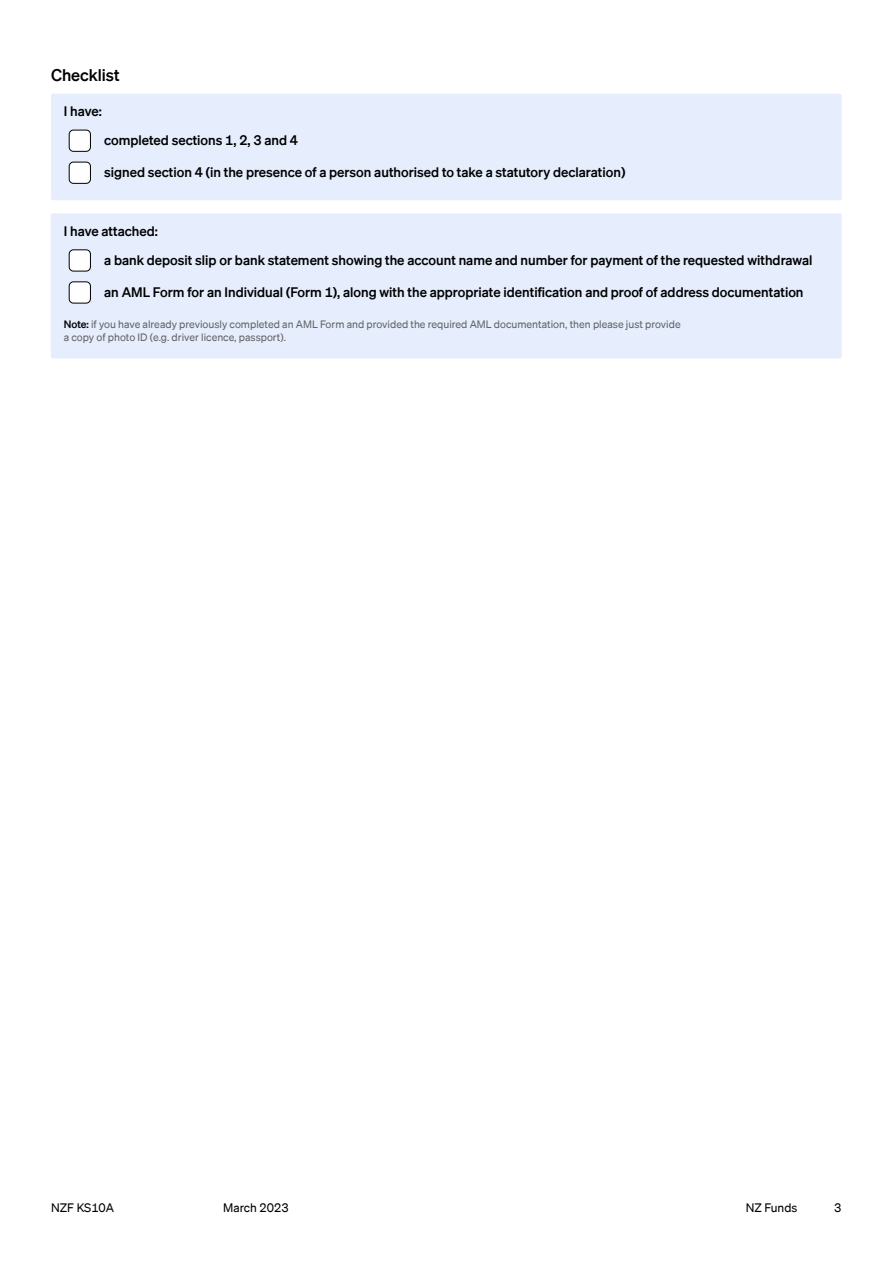
<style>
.page{position:relative;width:893px;height:1263px;background:#fff}
.page>*{position:absolute;margin:0;border:0;box-sizing:border-box;transform-origin:0 0}
.t1{font:500 16.5px "Sons Tab";color:#000}
.t2{font:500 13.5px "Sons Tab";color:#000}
.t3{font:12px "Sons Tab";color:#000}
.t4{font:10.5px/13.5px "Sons Tab";color:#636466}
.s1{font-weight:500;color:#000}
</style>
<div class="page">
<div style="left:51px;top:94px;width:791px;height:106px;background:#e6eefe;border-radius:2px"></div>
<div style="left:51px;top:213px;width:791px;height:145px;background:#e6eefe;border-radius:2px"></div>
<div style="left:69px;top:130px;width:21px;height:21px;background:#fff;border-radius:4px"></div>
<div style="left:69px;top:130px;width:22px;height:22px;border:1px solid #000;border-radius:4px"></div>
<div style="left:69px;top:162px;width:21px;height:21px;background:#fff;border-radius:4px"></div>
<div style="left:69px;top:162px;width:22px;height:22px;border:1px solid #000;border-radius:4px"></div>
<div style="left:69px;top:250px;width:21px;height:21px;background:#fff;border-radius:4px"></div>
<div style="left:69px;top:250px;width:22px;height:21px;border:1px solid #000;border-radius:4px"></div>
<div style="left:69px;top:282px;width:21px;height:21px;background:#fff;border-radius:4px"></div>
<div style="left:69px;top:282px;width:22px;height:21px;border:1px solid #000;border-radius:4px"></div>
<p class="t1" style="left:51px;top:64px;width:70px">Checklist</p>
<p class="t2" style="left:64px;top:103px;width:39px">I have:</p>
<p class="t2" style="left:104px;top:132px;width:195px">completed sections 1, 2, 3 and 4</p>
<p class="t2" style="left:104px;top:164px;width:523px">signed section 4 (in the presence of a person authorised to take a statutory declaration)</p>
<p class="t2" style="left:64px;top:222px;width:95px">I have attached:</p>
<p class="t2" style="left:104px;top:251px;width:710px">a bank deposit slip or bank statement showing the account name and number for payment of the requested withdrawal</p>
<p class="t2" style="left:104px;top:283px;width:701px">an AML Form for an Individual (Form 1), along with the appropriate identification and proof of address documentation</p>
<p class="t4" style="left:64px;top:317px;width:618px"><span class="s1">Note:</span> if you have already previously completed an AML Form and provided the required AML documentation, then please just provide a copy of photo ID (e.g. driver licence, passport).</p>
<p class="t3" style="left:51px;top:1200px;width:65px">NZF KS10A</p>
<p class="t3" style="left:223px;top:1200px;width:67px">March 2023</p>
<p class="t3" style="left:746px;top:1200px;width:53px">NZ Funds</p>
<p class="t3" style="left:834px;top:1200px;width:9px">3</p>
</div>
